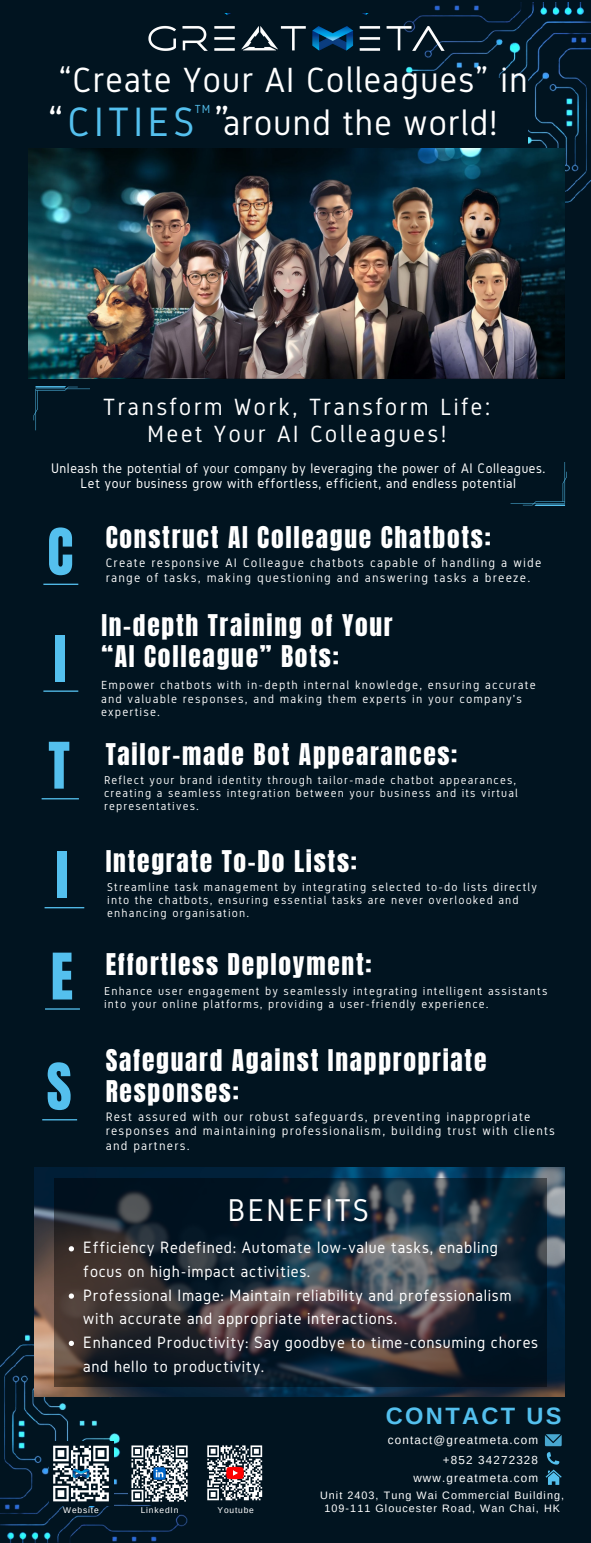
<style>
.page{position:relative;width:591px;height:1543px;background:#fff}
.page>*{position:absolute;margin:0;border:0;box-sizing:border-box;transform-origin:0 0}
.t1{font:54.51px "Anton";color:#54c0ee}
.t2{font:41.04px "Gidole";letter-spacing:.1em;color:#54c0ee}
.t3{font:35px/42.7px "Gidole";letter-spacing:.02em;color:#fff;text-align:center}
.t4{font:31.5px "Gidole";letter-spacing:.06em;color:#fff}
.t5{font:25.46px/31.5px "Anton";letter-spacing:.07em;color:#fff}
.t6{font:700 23.62px "Arimo";letter-spacing:.1em;color:#54c0ee}
.t7{font:23.45px/26.2px "Gidole";letter-spacing:.095em;color:#fff;text-align:center}
.t8{font:17.06px/23.6px "Gidole";letter-spacing:.04em;color:#fff}
.t9{font:14.44px/15px "Gidole";letter-spacing:.04em;color:#fff;text-align:center}
.t10{font:12.34px/14.4px "Gidole";letter-spacing:.1em;color:#fff}
.t11{font:12.25px/14.4px "Gidole";letter-spacing:.1em;color:#fff}
.t12{font:11.72px/13.8px "Gidole";letter-spacing:.1em;color:#fff}
.t13{font:11.64px "Arimo";letter-spacing:.1em;color:#fff}
.t14{font:11.64px "Gidole";color:#54c0ee}
.t15{font:11.46px/13.1px "Gidole";letter-spacing:.1em;color:#fff}
.t16{font:11.38px/13.1px "Gidole";letter-spacing:.1em;color:#fff}
.t17{font:10.76px "Arimo";letter-spacing:.1em;color:#fff}
.t18{font:8.4px "Arimo";letter-spacing:.1em;color:#fff}
.s1{color:#54c0ee}
.s2{color:#fff}
</style>
<div class="page">
<div style="left:0;top:0;width:591px;height:1542px;background:#011420"></div>
<img style="left:0;top:1323px;width:187px;height:219px">
<hr style="left:43px;top:690px;width:35px;height:1px;background:#54c0ee">
<hr style="left:45px;top:1008px;width:35px;height:1px;background:#54c0ee">
<hr style="left:45px;top:907px;width:39px;height:1px;background:#54c0ee">
<hr style="left:42px;top:1119px;width:35px;height:1px;background:#54c0ee">
<img style="left:529px;top:77px;width:62px;height:127px">
<img style="left:405px;top:3px;width:186px;height:74px">
<hr style="left:43px;top:583px;width:35px;height:2px;background:#54c0ee">
<hr style="left:42px;top:798px;width:37px;height:1px;background:#54c0ee">
<svg style="left:34px;top:386px;width:56px;height:44px"></svg>
<svg style="left:510px;top:462px;width:57px;height:44px"></svg>
<img style="left:148px;top:13px;width:319px;height:54px">
<img style="left:28px;top:148px;width:536px;height:230px">
<div style="left:49px;top:1440px;width:64px;height:65px;background:#011420"></div>
<svg style="left:53px;top:1445px;width:56px;height:56px"></svg>
<hr style="left:95px;top:1498px;width:14px;height:3px;background:#fff">
<div style="left:128px;top:1441px;width:63px;height:63px;background:#011420"></div>
<svg style="left:131px;top:1445px;width:57px;height:57px"></svg>
<img style="left:35px;top:1167px;width:529px;height:229px">
<svg style="left:54px;top:1178px;width:493px;height:208px"></svg>
<svg style="left:545px;top:1434px;width:16px;height:11px"></svg>
<img style="left:67px;top:1468px;width:28px;height:10px">
<svg style="left:545px;top:1452px;width:16px;height:32px"></svg>
<svg style="left:207px;top:1445px;width:56px;height:55px"></svg>
<img style="left:149px;top:1463px;width:21px;height:20px">
<svg style="left:69px;top:1246px;width:5px;height:5px"></svg>
<svg style="left:69px;top:1293px;width:5px;height:5px"></svg>
<svg style="left:69px;top:1340px;width:5px;height:5px"></svg>
<p class="t3" style="left:59px;top:59px;width:470px">“Create Your AI Colleagues” in “<span class="s1">CITIES</span>” around the world!</p>
<p class="t14" style="left:195px;top:102px;width:17px">TM</p>
<p class="t2" style="left:48px;top:99px;width:184px"><span class="s2">“</span>CITIES <span class="s2">”</span></p>
<p class="t7" style="left:103px;top:394px;width:389px">Transform Work, Transform Life:<br>Meet Your AI Colleagues!</p>
<p class="t9" style="left:51px;top:460px;width:496px">Unleash the potential of your company by leveraging the power of AI Colleagues.<br>Let your business grow with effortless, efficient, and endless potential</p>
<p class="t1" style="left:47px;top:512px;width:27px">C</p>
<p class="t1" style="left:54px;top:619px;width:14px">I</p>
<p class="t1" style="left:48px;top:726px;width:23px">T</p>
<p class="t1" style="left:56px;top:836px;width:14px">I</p>
<p class="t1" style="left:51px;top:937px;width:24px">E</p>
<p class="t1" style="left:46px;top:1047px;width:27px">S</p>
<p class="t5" style="left:106px;top:522px;width:387px">Construct AI Colleague Chatbots:</p>
<p class="t10" style="left:106px;top:556px;width:437px">Create responsive AI Colleague chatbots capable of handling a wide range of tasks, making questioning and answering tasks a breeze.</p>
<p class="t5" style="left:101px;top:609px;width:293px">In-depth Training of Your</p>
<p class="t5" style="left:101px;top:641px;width:239px">“AI Colleague” Bots:</p>
<p class="t12" style="left:101px;top:677px;width:436px">Empower chatbots with in-depth internal knowledge, ensuring accurate and valuable responses, and making them experts in your company's expertise.</p>
<p class="t5" style="left:106px;top:739px;width:353px">Tailor-made Bot Appearances:</p>
<p class="t16" style="left:104px;top:773px;width:415px">Reflect your brand identity through tailor-made chatbot appearances, creating a seamless integration between your business and its virtual representatives.</p>
<p class="t5" style="left:106px;top:845px;width:253px">Integrate To-Do Lists:</p>
<p class="t15" style="left:107px;top:880px;width:431px">Streamline task management by integrating selected to-do lists directly into the chatbots, ensuring essential tasks are never overlooked and enhancing organisation.</p>
<p class="t5" style="left:106px;top:949px;width:267px">Effortless Deployment:</p>
<p class="t15" style="left:104px;top:984px;width:444px">Enhance user engagement by seamlessly integrating intelligent assistants into your online platforms, providing a user-friendly experience.</p>
<p class="t5" style="left:106px;top:1044px;width:382px">Safeguard Against Inappropriate<br>Responses:</p>
<p class="t11" style="left:106px;top:1109px;width:451px">Rest assured with our robust safeguards, preventing inappropriate responses and maintaining professionalism, building trust with clients and partners.</p>
<p class="t4" style="left:227px;top:1192px;width:143px">BENEFITS</p>
<p class="t8" style="left:83px;top:1235px;width:416px">Efficiency Redefined: Automate low-value tasks, enabling focus on high-impact activities.</p>
<p class="t8" style="left:83px;top:1282px;width:430px">Professional Image: Maintain reliability and professionalism with accurate and appropriate interactions.</p>
<p class="t8" style="left:83px;top:1330px;width:456px">Enhanced Productivity: Say goodbye to time-consuming chores and hello to productivity.</p>
<p class="t6" style="left:386px;top:1402px;width:177px">CONTACT US</p>
<p class="t13" style="left:388px;top:1432px;width:152px">contact@greatmeta.com</p>
<p class="t13" style="left:443px;top:1452px;width:97px">+852 34272328</p>
<p class="t13" style="left:413px;top:1470px;width:126px">www.greatmeta.com</p>
<p class="t18" style="left:63px;top:1504px;width:37px">Website</p>
<p class="t18" style="left:141px;top:1504px;width:39px">LinkedIn</p>
<p class="t18" style="left:217px;top:1504px;width:38px">Youtube</p>
<p class="t17" style="left:320px;top:1489px;width:245px">Unit 2403, Tung Wai Commercial Building,</p>
<p class="t17" style="left:324px;top:1502px;width:237px">109-111 Gloucester Road, Wan Chai, HK</p>
</div>
